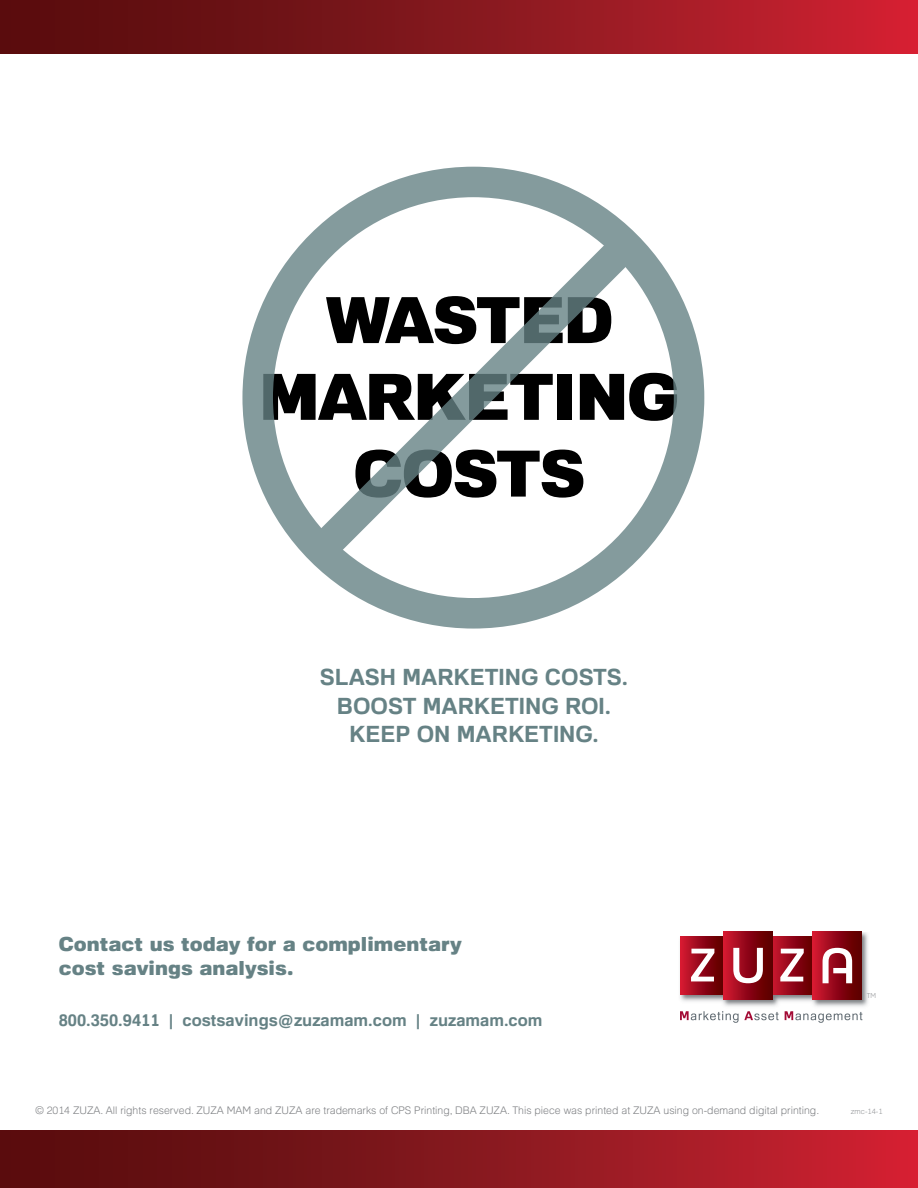
<style>
.page{position:relative;width:918px;height:1188px;background:#fff}
.page>*{position:absolute;margin:0;border:0;box-sizing:border-box;transform-origin:0 0}
.t1{font:700 22.5px/28.5px "Familiar Pro";color:#668285;text-align:center}
.t2{font:900 19.5px/24px "Familiar Pro";color:#668285}
.t3{font:700 16.5px "Familiar Pro";color:#668285}
.t4{font:300 10.5px "Familiar Pro";color:#808285}
.t5{font:300 7.5px "Familiar Pro";color:#939598}
.t6{font:300 6.75px "Familiar Pro";color:#939598}
</style>
<div class="page">
<div style="left:0;top:0;width:918px;height:53px;background:linear-gradient(to right,#4c0c0b,#cb2232)"></div>
<div style="left:0;top:1131px;width:918px;height:57px;background:linear-gradient(to right,#4c0c0b,#cb2232)"></div>
<svg style="left:666px;top:374px;width:6px;height:45px"></svg>
<div style="left:242px;top:167px;width:462px;height:462px;border:31px solid #668285;border-radius:50%"></div>
<svg style="left:276px;top:205px;width:390px;height:390px"></svg>
<img style="left:680px;top:932px;width:188px;height:75px">
<svg style="left:680px;top:936px;width:43px;height:58px;background:#990c1a"></svg>
<svg style="left:773px;top:936px;width:40px;height:58px;background:#960b19"></svg>
<div style="left:813px;top:932px;width:49px;height:67px;background:linear-gradient(to right,#cf1632,#520000)"></div>
<div style="left:723px;top:932px;width:50px;height:67px;background:linear-gradient(to right,#d01632,#500)"></div>
<svg style="left:691px;top:949px;width:23px;height:32px"></svg>
<svg style="left:733px;top:948px;width:30px;height:35px"></svg>
<svg style="left:780px;top:949px;width:24px;height:32px"></svg>
<svg style="left:823px;top:948px;width:29px;height:35px"></svg>
<svg style="left:680px;top:1011px;width:99px;height:12px"></svg>
<svg style="left:785px;top:1011px;width:77px;height:12px"></svg>
<h1 class="t1" style="left:320px;top:663px;width:310px">SLASH MARKETING COSTS.<br>BOOST MARKETING ROI.<br>KEEP ON MARKETING.</h1>
<h2 class="t2" style="left:59px;top:931px;width:405px">Contact us today for a complimentary cost savings analysis.</h2>
<h3 class="t3" style="left:59px;top:1010px;width:485px">800.350.9411 | costsavings@zuzamam.com | zuzamam.com</h3>
<p class="t6" style="left:867px;top:992px;width:11px">TM</p>
<p class="t4" style="left:35px;top:1104px;width:785px">© 2014 ZUZA. All rights reserved. ZUZA MAM and ZUZA are trademarks of CPS Printing, DBA ZUZA. This piece was printed at ZUZA using on-demand digital printing.</p>
<p class="t5" style="left:851px;top:1106px;width:33px">zmc-14-1</p>
</div>
